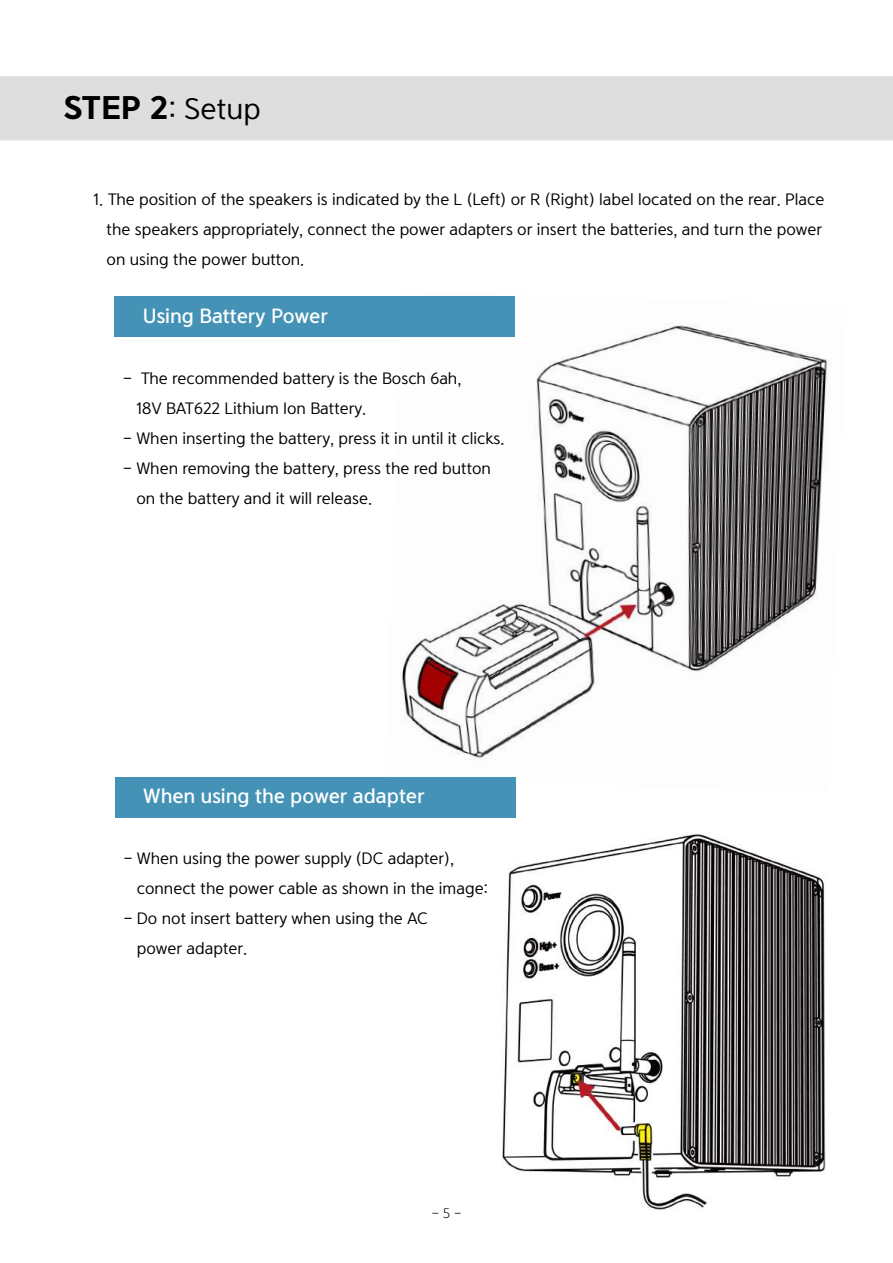
<style>
.page{position:relative;width:893px;height:1263px;background:#fff}
.page>*{position:absolute;margin:0;border:0;box-sizing:border-box;transform-origin:0 0}
.t1{font:27px "Yoon Gothic Pro 750";color:#000}
.t2{font:18px "Yoon Gothic Pro 770";color:#fff}
.t3{font:15px/30px "Yoon Gothic Pro 750";color:#000}
.t4{font:13.5px "Yoon Gothic Pro 730";color:#000}
.s1{font-family:"Yoon Gothic Pro 790"}
</style>
<div class="page">
<img style="left:385px;top:296px;width:444px;height:463px">
<div style="left:0;top:77px;width:893px;height:63px;background:#dedede"></div>
<img style="left:502px;top:834px;width:324px;height:376px">
<div style="left:114px;top:297px;width:401px;height:40px;background:#4493b6"></div>
<div style="left:115px;top:777px;width:401px;height:41px;background:#4493b6"></div>
<h1 class="t1" style="left:64px;top:91px;width:199px"><span class="s1">STEP 2</span>: Setup</h1>
<p class="t3" style="left:107px;top:185px;width:719px;text-indent:-13px">1. The position of the speakers is indicated by the L (Left) or R (Right) label located on the rear. Place the speakers appropriately, connect the power adapters or insert the batteries, and turn the power on using the power button.</p>
<p class="t2" style="left:143px;top:303px;width:187px">Using Battery Power</p>
<p class="t3" style="left:136px;top:363px;width:327px;text-indent:-13px">- The recommended battery is the Bosch 6ah,<br>18V BAT622 Lithium Ion Battery.</p>
<p class="t3" style="left:123px;top:423px;width:383px">- When inserting the battery, press it in until it clicks.</p>
<p class="t3" style="left:136px;top:453px;width:356px;text-indent:-13px">- When removing the battery, press the red button on the battery and it will release.</p>
<p class="t2" style="left:143px;top:784px;width:283px">When using the power adapter</p>
<p class="t3" style="left:137px;top:844px;width:353px;text-indent:-13px">- When using the power supply (DC adapter), connect the power cable as shown in the image:</p>
<p class="t3" style="left:137px;top:904px;width:292px;text-indent:-13px">- Do not insert battery when using the AC power adapter.</p>
<p class="t4" style="left:432px;top:1205px;width:31px">- 5 -</p>
</div>
